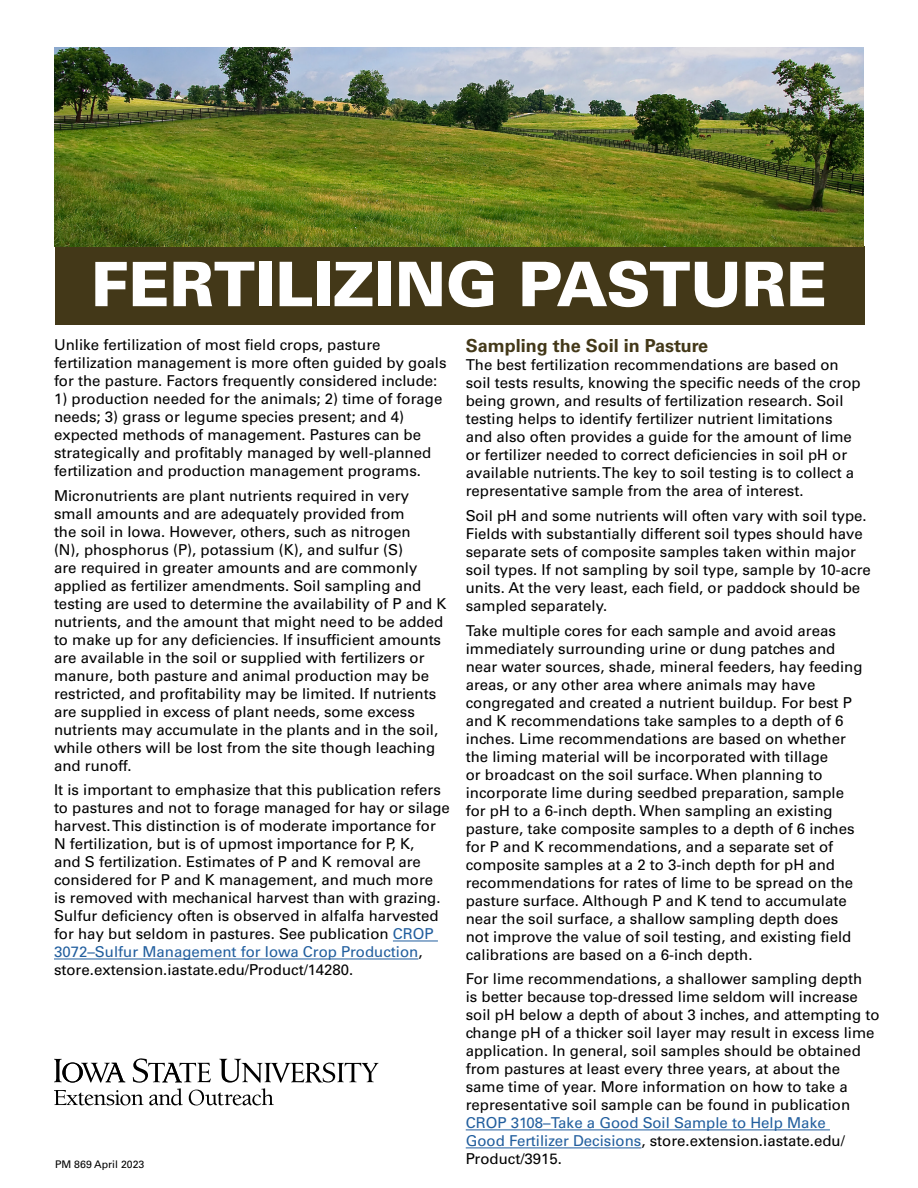
<style>
.page{position:relative;width:918px;height:1188px;background:#fff}
.page>*{position:absolute;margin:0;border:0;box-sizing:border-box;transform-origin:0 0}
.title_H1{font:900 61.5px "Univers LT Std";color:#fff}
.sub_head_1_H2{font:700 18px "Univers LT Std";color:#433818}
.Body_Copy{font:15px/18px "Univers LT Std";color:#000}
.Body_Copy-2{font:10.5px "Univers LT Std";color:#000}
.s1{color:#215e9e}
</style>
<div class="page">
<div style="left:55px;top:246px;width:810px;height:79px;background:#433818"></div>
<img style="left:54px;top:48px;width:810px;height:198px">
<hr style="left:393px;top:941px;width:45px;height:1px;background:#215e9e">
<hr style="left:54px;top:959px;width:364px;height:1px;background:#215e9e">
<hr style="left:466px;top:1130px;width:364px;height:1px;background:#215e9e">
<hr style="left:466px;top:1148px;width:175px;height:1px;background:#215e9e">
<svg style="left:54px;top:1058px;width:325px;height:47px"></svg>
<h1 class="title_H1" style="left:91px;top:246px;width:738px">FERTILIZING PASTURE</h1>
<p class="Body_Copy" style="left:54px;top:336px;width:394px">Unlike fertilization of most field crops, pasture fertilization management is more often guided by goals for the pasture. Factors frequently considered include:</p>
<p class="Body_Copy" style="left:54px;top:390px;width:390px">1) production needed for the animals; 2) time of forage needs; 3) grass or legume species present; and 4) expected methods of management. Pastures can be strategically and profitably managed by well-planned fertilization and production management programs.</p>
<p class="Body_Copy" style="left:54px;top:487px;width:394px">Micronutrients are plant nutrients required in very small amounts and are adequately provided from<br>the soil in Iowa. However, others, such as nitrogen<br>(N), phosphorus (P), potassium (K), and sulfur (S)<br>are required in greater amounts and are commonly applied as fertilizer amendments. Soil sampling and testing are used to determine the availability of P and K nutrients, and the amount that might need to be added to make up for any deficiencies. If insufficient amounts are available in the soil or supplied with fertilizers or manure, both pasture and animal production may be restricted, and profitability may be limited. If nutrients are supplied in excess of plant needs, some excess nutrients may accumulate in the plants and in the soil, while others will be lost from the site though leaching and runoff.</p>
<p class="Body_Copy" style="left:54px;top:781px;width:397px">It is important to emphasize that this publication refers to pastures and not to forage managed for hay or silage harvest. This distinction is of moderate importance for N fertilization, but is of upmost importance for P, K,<br>and S fertilization. Estimates of P and K removal are considered for P and K management, and much more<br>is removed with mechanical harvest than with grazing.<br>Sulfur deficiency often is observed in alfalfa harvested for hay but seldom in pastures. See publication <span class="s1">CROP 3072–Sulfur Management for Iowa Crop Production</span>, store.extension.iastate.edu/Product/14280.</p>
<h2 class="sub_head_1_H2" style="left:466px;top:335px;width:244px">Sampling the Soil in Pasture</h2>
<p class="Body_Copy" style="left:466px;top:356px;width:397px">The best fertilization recommendations are based on soil tests results, knowing the specific needs of the crop being grown, and results of fertilization research. Soil testing helps to identify fertilizer nutrient limitations and also often provides a guide for the amount of lime or fertilizer needed to correct deficiencies in soil pH or available nutrients. The key to soil testing is to collect a representative sample from the area of interest.</p>
<p class="Body_Copy" style="left:466px;top:507px;width:407px">Soil pH and some nutrients will often vary with soil type.<br>Fields with substantially different soil types should have separate sets of composite samples taken within major soil types. If not sampling by soil type, sample by 10-acre units. At the very least, each field, or paddock should be sampled separately.</p>
<p class="Body_Copy" style="left:466px;top:621px;width:398px">Take multiple cores for each sample and avoid areas immediately surrounding urine or dung patches and near water sources, shade, mineral feeders, hay feeding areas, or any other area where animals may have congregated and created a nutrient buildup. For best P and K recommendations take samples to a depth of 6 inches. Lime recommendations are based on whether the liming material will be incorporated with tillage<br>or broadcast on the soil surface. When planning to incorporate lime during seedbed preparation, sample for pH to a 6-inch depth. When sampling an existing pasture, take composite samples to a depth of 6 inches for P and K recommendations, and a separate set of composite samples at a 2 to 3-inch depth for pH and recommendations for rates of lime to be spread on the pasture surface. Although P and K tend to accumulate near the soil surface, a shallow sampling depth does not improve the value of soil testing, and existing field calibrations are based on a 6-inch depth.</p>
<p class="Body_Copy" style="left:466px;top:970px;width:415px">For lime recommendations, a shallower sampling depth<br>is better because top-dressed lime seldom will increase soil pH below a depth of about 3 inches, and attempting to change pH of a thicker soil layer may result in excess lime application. In general, soil samples should be obtained from pastures at least every three years, at about the same time of year. More information on how to take a representative soil sample can be found in publication <span class="s1">CROP 3108–Take a Good Soil Sample to Help Make<br>Good Fertilizer Decisions</span>, store.extension.iastate.edu/ Product/3915.</p>
<p class="Body_Copy-2" style="left:55px;top:1158px;width:91px">PM 869 April 2023</p>
</div>
